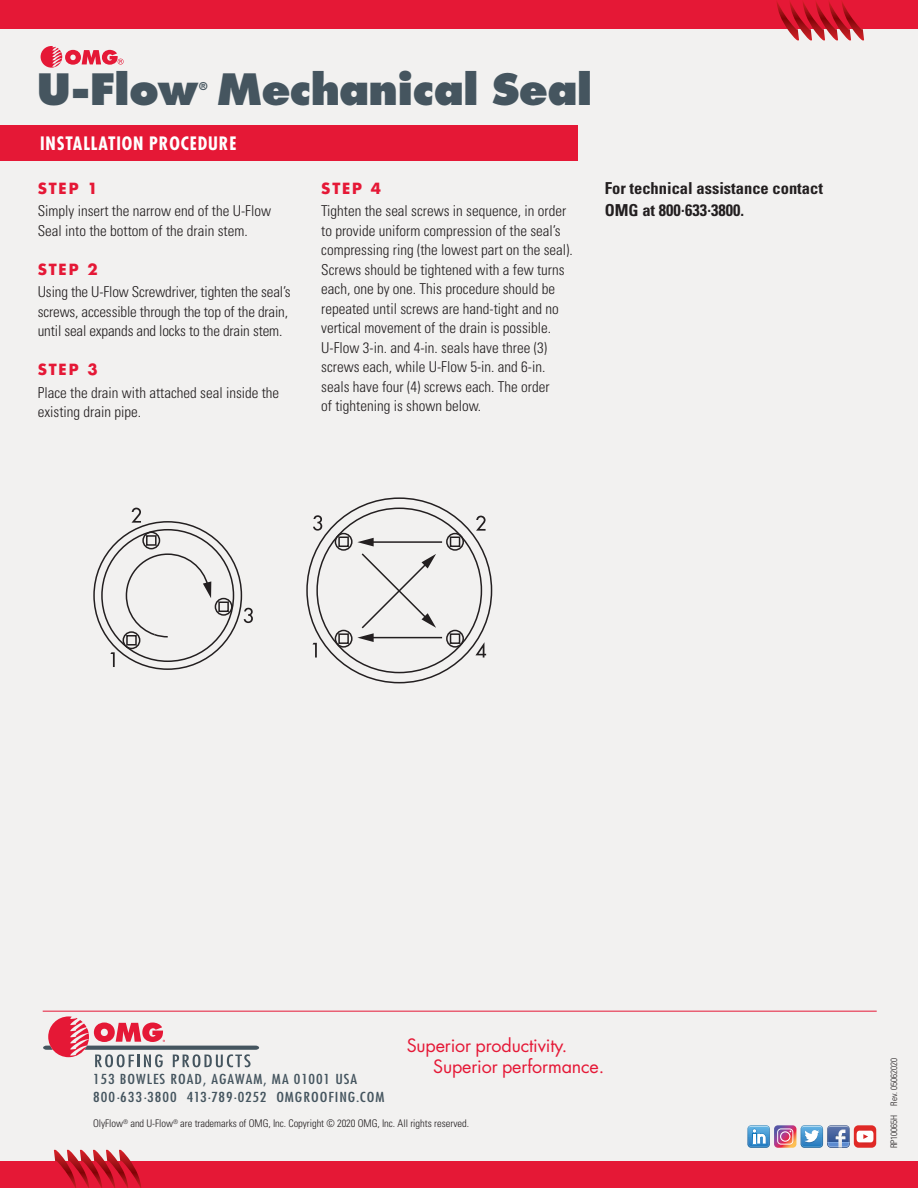
<style>
.page{position:relative;width:918px;height:1188px;background:#f2f1f0}
.page>*{position:absolute;margin:0;border:0;box-sizing:border-box;transform-origin:0 0}
.t1{font:800 42px "Futura";letter-spacing:-.02em;color:#45555f}
.t2{font:18px/21.5px "Futura";letter-spacing:-.01em;color:#e51836}
.t3{font:700 condensed 18px "Futura";letter-spacing:.05em;color:#fff}
.Body{font:700 condensed 16.5px/22.5px "Univers";color:#231f20}
.Body-2{font:300 condensed 15px/19.5px "Univers";color:#231f20}
.Subhead{font:700 15px "Futura";letter-spacing:.12em;color:#e51836}
.t4{font:condensed 13.5px/17.9px "Futura";letter-spacing:.06em;color:#45555f;scale:1.2 1}
.t5{font:300 condensed 10.5px "Univers";letter-spacing:-.005em;color:#231f20}
.t6{font:800 10.5px "Futura";color:#45555f}
.t7{font:300 condensed 9px "Univers";color:#231f20}
</style>
<div class="page">
<div style="left:0;top:1161px;width:918px;height:27px;background:#e51836"></div>
<svg style="left:54px;top:1150px;width:87px;height:38px"></svg>
<svg style="left:43px;top:1016px;width:216px;height:51px"></svg>
<img style="left:747px;top:1125px;width:129px;height:23px">
<hr style="left:43px;top:1011px;width:834px;height:1px;background:#e51836">
<div style="left:0;top:0;width:918px;height:29px;background:#e51836"></div>
<svg style="left:777px;top:2px;width:87px;height:38px"></svg>
<svg style="left:41px;top:46px;width:83px;height:22px"></svg>
<div style="left:0;top:125px;width:578px;height:35px;background:#e51836"></div>
<svg style="left:93px;top:497px;width:399px;height:186px"></svg>
<h1 class="t1" style="left:37px;top:63px;width:557px">U-Flow Mechanical Seal</h1>
<p class="t6" style="left:199px;top:79px;width:10px">®</p>
<p class="t3" style="left:40px;top:132px;width:198px">INSTALLATION PROCEDURE</p>
<p class="Subhead" style="left:38px;top:178px;width:61px">STEP 1</p>
<p class="Body-2" style="left:38px;top:201px;width:235px">Simply insert the narrow end of the U-Flow<br>Seal into the bottom of the drain stem.</p>
<p class="Subhead" style="left:38px;top:259px;width:61px">STEP 2</p>
<p class="Body-2" style="left:38px;top:282px;width:254px">Using the U-Flow Screwdriver, tighten the seal’s screws, accessible through the top of the drain, until seal expands and locks to the drain stem.</p>
<p class="Subhead" style="left:38px;top:360px;width:61px">STEP 3</p>
<p class="Body-2" style="left:38px;top:382px;width:243px">Place the drain with attached seal inside the existing drain pipe.</p>
<p class="Subhead" style="left:321px;top:178px;width:61px">STEP 4</p>
<p class="Body-2" style="left:321px;top:201px;width:253px">Tighten the seal screws in sequence, in order to provide uniform compression of the seal’s compressing ring (the lowest part on the seal).<br>Screws should be tightened with a few turns each, one by one. This procedure should be repeated until screws are hand-tight and no vertical movement of the drain is possible.<br>U-Flow 3-in. and 4-in. seals have three (3) screws each, while U-Flow 5-in. and 6-in. seals have four (4) screws each. The order<br>of tightening is shown below.</p>
<p class="Body" style="left:605px;top:177px;width:220px">For technical assistance contact<br>OMG at 800.633.3800.</p>
<p class="t4" style="left:93px;top:1070px;width:244px">153 BOWLES ROAD, AGAWAM, MA 01001 USA<br>800 633 3800 413.789.0252 OMGROOFING.COM</p>
<p class="t4" style="left:117px;top:1084px;width:4px">.</p>
<p class="t4" style="left:144px;top:1084px;width:4px">.</p>
<p class="t2" style="left:433px;top:1034px;width:173px;text-indent:-27px">Superior productivity.<br>Superior performance.</p>
<p class="t5" style="left:93px;top:1117px;width:378px">OlyFlow<sup>®</sup> and U-Flow<sup>®</sup> are trademarks of OMG, Inc. Copyright © 2020 OMG, Inc. All rights reserved.</p>
<p class="t7" style="left:889px;top:1148px;width:91px;rotate:-90deg">RP10065H Rev. 05062020</p>
</div>
